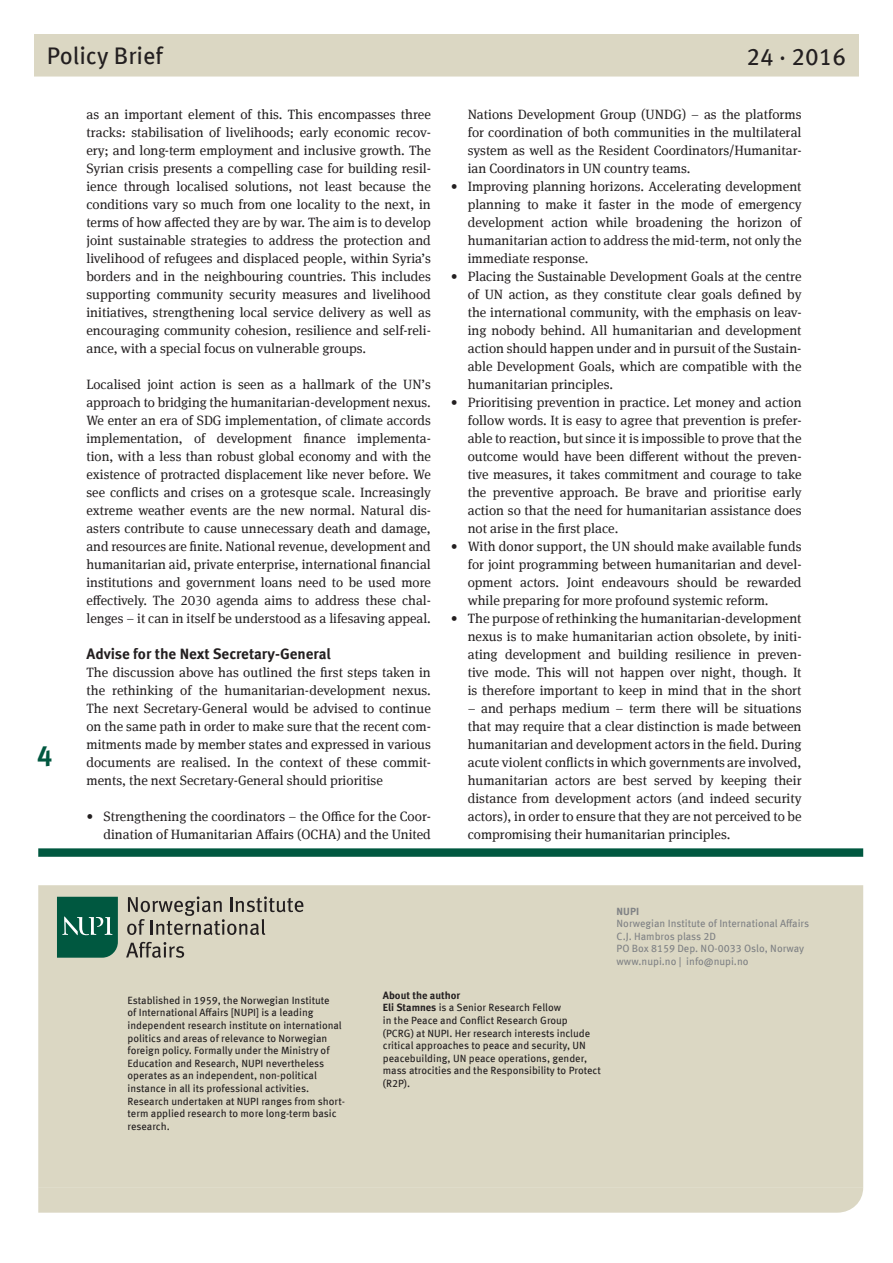
<style>
.page{position:relative;width:893px;height:1263px;background:#fff}
.page>*{position:absolute;margin:0;border:0;box-sizing:border-box;transform-origin:0 0}
.t1{font:700 27.75px "Meta Offc Pro";color:#005840}
.t2{font:24px "Meta Offc Pro";color:#231f20}
.t3{font:700 15px "Meta Offc Pro";color:#231f20}
.t4{font:13.5px/18px "Meta Serif Offc Pro";color:#231f20;text-align:justify}
.t5{font:10.5px/12.6px "Meta Offc Pro";color:#231f20}
.t6{font:10.5px/12.6px "Meta Offc Pro";color:#808285}
.t7{font:700 10.5px "Meta Offc Pro";color:#808285}
.s1{font-weight:700}
</style>
<div class="page">
<div style="left:34px;top:34px;width:825px;height:43px;background:#dbd7c3"></div>
<svg style="left:38px;top:848px;width:825px;height:9px;background:#10624c"></svg>
<div style="left:38px;top:885px;width:825px;height:302px;background:#dbd7c3"></div>
<div style="left:38px;top:1187px;width:825px;height:26px;background:#dbd7c3"></div>
<svg style="left:57px;top:897px;width:61px;height:61px;background:#176751"></svg>
<svg style="left:127px;top:896px;width:176px;height:39px;background:#b2ae9f"></svg>
<svg style="left:126px;top:942px;width:58px;height:16px"></svg>
<h2 class="t2" style="left:47px;top:38px;width:118px">Policy Brief</h2>
<h2 class="t2" style="left:746px;top:38px;width:101px">24 · 2016</h2>
<p class="t4" style="left:86px;top:105px;width:346px">as an important element of this. This encompasses three tracks: stabilisation of livelihoods; early economic recov&shy;ery; and long-term employment and inclusive growth. The Syrian crisis presents a compelling case for building resil&shy;ience through localised solutions, not least because the conditions vary so much from one locality to the next, in terms of how affected they are by war. The aim is to develop joint sustainable strategies to address the protection and livelihood of refugees and displaced people, within Syria’s borders and in the neighbouring countries. This includes supporting community security measures and livelihood initiatives, strengthening local service delivery as well as encouraging community cohesion, resilience and self-reli&shy;ance, with a special focus on vulnerable groups.</p>
<p class="t4" style="left:86px;top:375px;width:346px">Localised joint action is seen as a hallmark of the UN’s approach to bridging the humanitarian-development nexus.<br>We enter an era of SDG implementation, of climate accords implementation, of development finance implementa&shy;tion, with a less than robust global economy and with the existence of protracted displacement like never before. We see conflicts and crises on a grotesque scale. Increasingly extreme weather events are the new normal. Natural dis&shy;asters contribute to cause unnecessary death and damage, and resources are finite. National revenue, development and humanitarian aid, private enterprise, international financial institutions and government loans need to be used more effectively. The 2030 agenda aims to address these chal&shy;lenges – it can in itself be understood as a lifesaving appeal.</p>
<p class="t3" style="left:86px;top:642px;width:246px">Advise for the Next Secretary-General</p>
<p class="t4" style="left:86px;top:663px;width:346px">The discussion above has outlined the first steps taken in the rethinking of the humanitarian-development nexus.<br>The next Secretary-General would be advised to continue on the same path in order to make sure that the recent com&shy;mitments made by member states and expressed in various documents are realised. In the context of these commit&shy;ments, the next Secretary-General should prioritise</p>
<p class="t4" style="left:86px;top:807px;width:346px;text-align:right">• Strengthening the coordinators – the Office for the Coor&shy;dination of Humanitarian Affairs (OCHA) and the United</p>
<p class="t4" style="left:468px;top:105px;width:335px">Nations Development Group (UNDG) – as the platforms for coordination of both communities in the multilateral system as well as the Resident Coordinators/Humanitar&shy;ian Coordinators in UN country teams.</p>
<p class="t4" style="left:468px;top:177px;width:335px;text-indent:-17px">• Improving planning horizons. Accelerating development planning to make it faster in the mode of emergency development action while broadening the horizon of humanitarian action to address the mid-term, not only the immediate response.</p>
<p class="t4" style="left:468px;top:267px;width:335px;text-indent:-17px">• Placing the Sustainable Development Goals at the centre of UN action, as they constitute clear goals defined by the international community, with the emphasis on leav&shy;ing nobody behind. All humanitarian and development action should happen under and in pursuit of the Sustain&shy;able Development Goals, which are compatible with the humanitarian principles.</p>
<p class="t4" style="left:468px;top:393px;width:335px;text-indent:-17px">• Prioritising prevention in practice. Let money and action follow words. It is easy to agree that prevention is prefer&shy;able to reaction, but since it is impossible to prove that the outcome would have been different without the preven&shy;tive measures, it takes commitment and courage to take the preventive approach. Be brave and prioritise early action so that the need for humanitarian assistance does not arise in the first place.</p>
<p class="t4" style="left:468px;top:537px;width:335px;text-indent:-17px">• With donor support, the UN should make available funds for joint programming between humanitarian and devel&shy;opment actors. Joint endeavours should be rewarded while preparing for more profound systemic reform.</p>
<p class="t4" style="left:468px;top:609px;width:335px;text-indent:-17px">• The purpose of rethinking the humanitarian-development nexus is to make humanitarian action obsolete, by initi&shy;ating development and building resilience in preven&shy;tive mode. This will not happen over night, though. It is therefore important to keep in mind that in the short</p>
<p class="t4" style="left:468px;top:699px;width:335px">– and perhaps medium – term there will be situations that may require that a clear distinction is made between humanitarian and development actors in the field. During acute violent conflicts in which governments are involved, humanitarian actors are best served by keeping their distance from development actors (and indeed security actors), in order to ensure that they are not perceived to be compromising their humanitarian principles.</p>
<h1 class="t1" style="left:37px;top:734px;width:17px">4</h1>
<p class="t5" style="left:128px;top:993px;width:219px">Established in 1959, the Norwegian Institute<br>of International Affairs [NUPI] is a leading independent research institute on international politics and areas of relevance to Norwegian foreign policy. Formally under the Ministry of Education and Research, NUPI nevertheless operates as an independent, non-political instance in all its professional activities.<br>Research undertaken at NUPI ranges from short&shy;term applied research to more long-term basic research.</p>
<p class="t5" style="left:383px;top:988px;width:219px"><span class="s1">About the author<br>Eli Stamnes</span> is a Senior Research Fellow<br>in the Peace and Conflict Research Group (PCRG) at NUPI. Her research interests include critical approaches to peace and security, UN peacebuilding, UN peace operations, gender, mass atrocities and the Responsibility to Protect (R2P).</p>
<p class="t7" style="left:617px;top:903px;width:24px">NUPI</p>
<p class="t6" style="left:617px;top:916px;width:194px">Norwegian Institute of International Affairs C.J. Hambros plass 2D<br>PO Box 8159 Dep. NO-0033 Oslo, Norway www.nupi.no | info@nupi.no</p>
</div>
